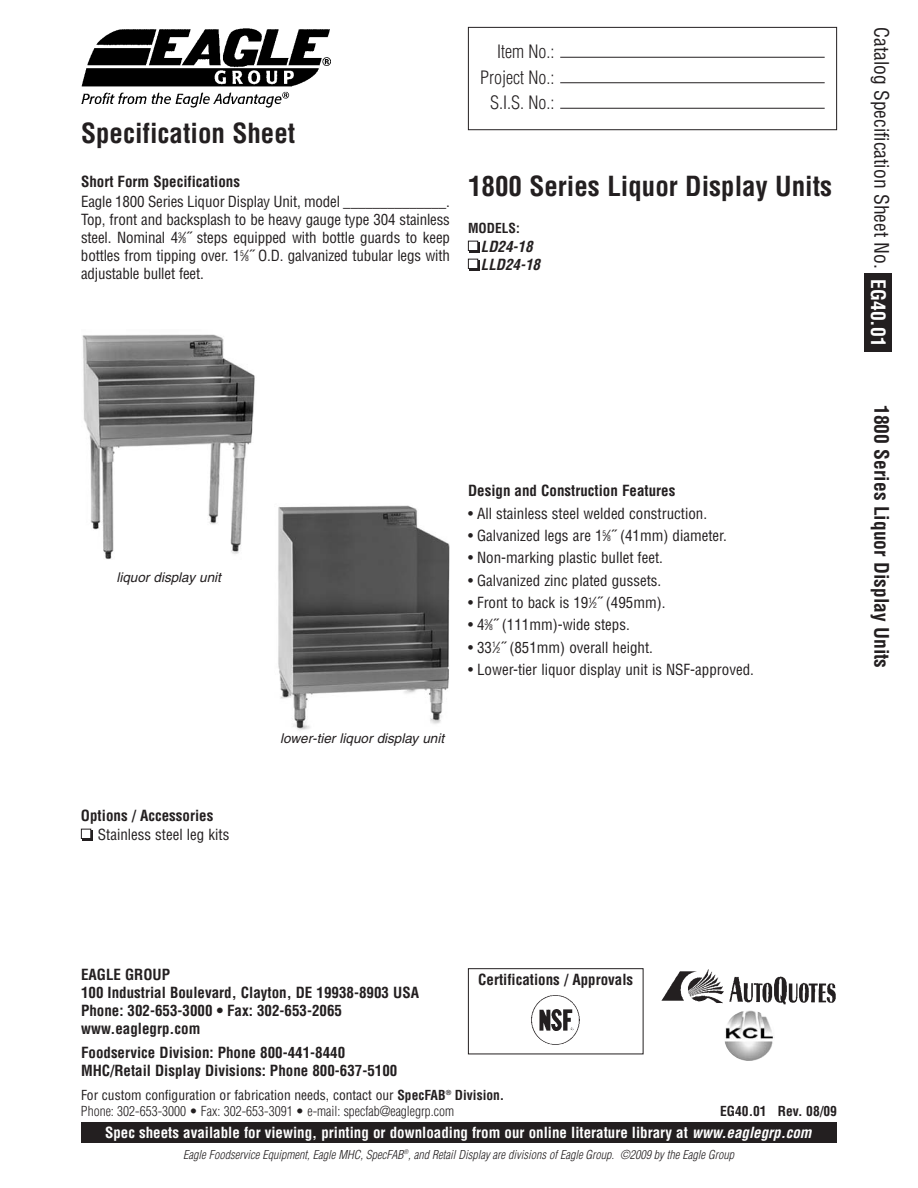
<style>
.page{position:relative;width:918px;height:1188px;background:#fff}
.page>*{position:absolute;margin:0;border:0;box-sizing:border-box;transform-origin:0 0}
.t1{font:700 condensed 27px "Helvetica";color:#231f20}
.t2{font:condensed 19.5px "Helvetica";color:#231f20}
.t3{font:700 condensed 19.5px "Helvetica";color:#231f20}
.t4{font:300 condensed 18px/25.5px "Helvetica";color:#231f20;text-align:right}
.t5{font:condensed 15px/18px "Helvetica";color:#231f20;text-align:justify}
.t6{font:700 condensed 15px/18px "Helvetica";color:#231f20}
.t7{font:700 condensed 15px "Helvetica";color:#fff}
.t8{font:italic 700 condensed 15px/18px "Helvetica";color:#231f20}
.t9{font:300 condensed 13.5px/16.2px "Helvetica";color:#231f20}
.t10{font:italic 13.5px "Helvetica";color:#231f20}
.t11{font:700 condensed 13.5px "Helvetica";color:#231f20}
.t12{font:italic 300 condensed 12px "Helvetica";color:#231f20}
.s1{font-size:7.5px}
.s2{font-weight:700;color:#fff}
.s3{font-weight:400}
.s4{font-weight:700}
.s5{font-style:italic}
</style>
<div class="page">
<div style="left:864px;top:274px;width:28px;height:78px;background:#231f20"></div>
<div style="left:468px;top:27px;width:369px;height:103px;border:1px solid #231f20"></div>
<hr style="left:560px;top:82px;width:265px;height:1px;background:#231f20">
<hr style="left:560px;top:57px;width:265px;height:1px;background:#231f20">
<hr style="left:560px;top:108px;width:265px;height:1px;background:#231f20">
<img style="left:81px;top:28px;width:250px;height:79px">
<div style="left:81px;top:1122px;width:756px;height:21px;background:#231f20"></div>
<div style="left:82px;top:830px;width:11px;height:10px;background:#231f20"></div>
<div style="left:81px;top:829px;width:10px;height:9px;background:#fff"></div>
<div style="left:81px;top:829px;width:10px;height:10px;border:1px solid #231f20"></div>
<svg style="left:724px;top:1010px;width:51px;height:51px"></svg>
<img style="left:724px;top:1011px;width:51px;height:49px;border-radius:50%">
<img style="left:662px;top:969px;width:174px;height:35px">
<div style="left:470px;top:242px;width:10px;height:10px;background:#231f20"></div>
<div style="left:468px;top:241px;width:10px;height:9px;background:#fff"></div>
<div style="left:468px;top:241px;width:10px;height:10px;border:1px solid #231f20"></div>
<div style="left:470px;top:260px;width:10px;height:10px;background:#231f20"></div>
<div style="left:468px;top:259px;width:10px;height:10px;background:#fff"></div>
<div style="left:468px;top:259px;width:10px;height:10px;border:1px solid #231f20"></div>
<div style="left:468px;top:968px;width:175px;height:86px;border:1px solid #231f20"></div>
<img style="left:531px;top:994px;width:50px;height:51px;border-radius:50%">
<img style="left:82px;top:334px;width:173px;height:226px">
<img style="left:278px;top:505px;width:172px;height:225px">
<h1 class="t1" style="left:81px;top:118px;width:216px">Specification Sheet</h1>
<p class="t6" style="left:81px;top:173px;width:161px">Short Form Specifications</p>
<p class="t5" style="left:81px;top:193px;width:371px">Eagle 1800 Series Liquor Display Unit, model ______________.<br>Top, front and backsplash to be heavy gauge type 304 stainless steel. Nominal 4<sup>3</sup>⁄<span class="s1">8</span>˝ steps equipped with bottle guards to keep bottles from tipping over. 1<sup>5</sup>⁄<span class="s1">8</span>˝ O.D. galvanized tubular legs with adjustable bullet feet.</p>
<p class="t4" style="left:480px;top:39px;width:76px">Item No.:<br>Project No.:<br>S.I.S. No.:</p>
<h1 class="t1" style="left:468px;top:171px;width:366px">1800 Series Liquor Display Units</h1>
<p class="t11" style="left:468px;top:220px;width:53px">MODELS:</p>
<p class="t8" style="left:481px;top:238px;width:61px">LD24-18<br>LLD24-18</p>
<p class="t10" style="left:116px;top:572px;width:106px">liquor display unit</p>
<p class="t6" style="left:81px;top:807px;width:134px">Options / Accessories</p>
<p class="t5" style="left:98px;top:826px;width:133px">Stainless steel leg kits</p>
<p class="t10" style="left:280px;top:733px;width:165px">lower-tier liquor display unit</p>
<p class="t6" style="left:468px;top:482px;width:209px">Design and Construction Features</p>
<p class="t5" style="left:468px;top:505px;width:241px">• All stainless steel welded construction.</p>
<p class="t5" style="left:468px;top:527px;width:260px">• Galvanized legs are 1<sup>5</sup>⁄<span class="s1">8</span>˝ (41mm) diameter.</p>
<p class="t5" style="left:468px;top:549px;width:197px">• Non-marking plastic bullet feet.</p>
<p class="t5" style="left:468px;top:572px;width:195px">• Galvanized zinc plated gussets.</p>
<p class="t5" style="left:468px;top:594px;width:199px">• Front to back is 19<sup>1</sup>⁄<span class="s1">2</span>˝ (495mm).</p>
<p class="t5" style="left:468px;top:616px;width:163px">• 4<sup>3</sup>⁄<span class="s1">8</span>˝ (111mm)-wide steps.</p>
<p class="t5" style="left:468px;top:639px;width:187px">• 33<sup>1</sup>⁄<span class="s1">2</span>˝ (851mm) overall height.</p>
<p class="t5" style="left:468px;top:661px;width:288px">• Lower-tier liquor display unit is NSF-approved.</p>
<h2 class="t2" style="left:893px;top:27px;width:321px;rotate:90deg">Catalog Specification Sheet No. <span class="s2">EG40.01</span></h2>
<h2 class="t3" style="left:893px;top:405px;width:265px;rotate:90deg">1800 Series Liquor Display Units</h2>
<p class="t6" style="left:81px;top:965px;width:340px">EAGLE GROUP<br>100 Industrial Boulevard, Clayton, DE 19938-8903 USA<br>Phone: 302-653-3000 • Fax: 302-653-2065 www.eaglegrp.com</p>
<p class="t6" style="left:81px;top:1044px;width:318px">Foodservice Division: Phone 800-441-8440<br>MHC/Retail Display Divisions: Phone 800-637-5100</p>
<p class="t6" style="left:478px;top:971px;width:156px">Certifications / Approvals</p>
<p class="t9" style="left:81px;top:1087px;width:425px"><span class="s3">For custom configuration or fabrication needs, contact our</span> <span class="s4">SpecFAB</span><sup>®</sup> <span class="s4">Division.<br></span>Phone: 302-653-3000 • Fax: 302-653-3091 • e-mail: specfab@eaglegrp.com</p>
<p class="t11" style="left:720px;top:1103px;width:118px">EG40.01 Rev. 08/09</p>
<p class="t7" style="left:105px;top:1124px;width:708px">Spec sheets available for viewing, printing or downloading from our online literature library at <span class="s5">www.eaglegrp.com</span></p>
<p class="t12" style="left:183px;top:1148px;width:552px">Eagle Foodservice Equipment, Eagle MHC, SpecFAB<sup>®</sup>, and Retail Display are divisions of Eagle Group. ©2009 by the Eagle Group</p>
</div>
